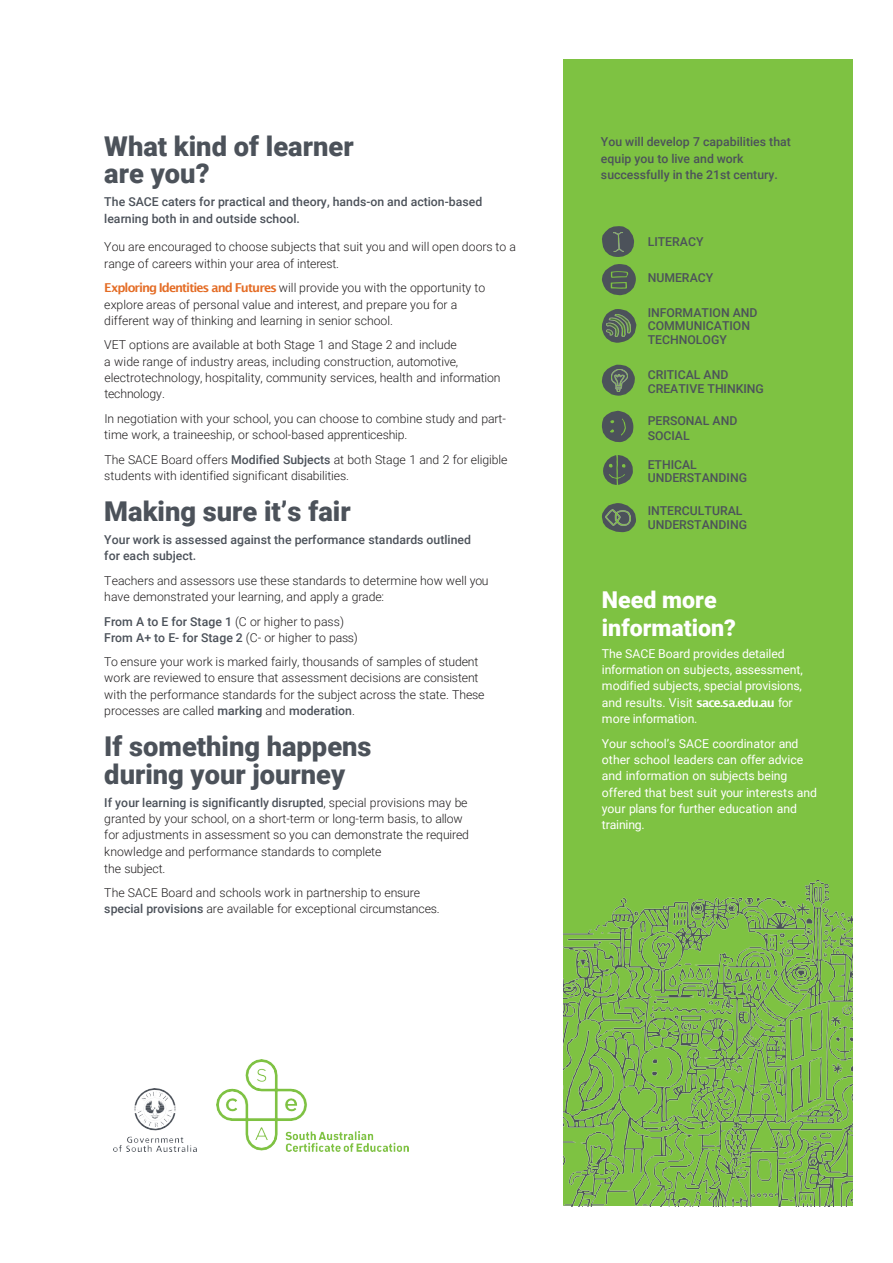
<style>
.page{position:relative;width:893px;height:1263px;background:#fff}
.page>*{position:absolute;margin:0;border:0;box-sizing:border-box;transform-origin:0 0}
.t1{font:900 27.3px/27.3px "Roboto";color:#4c525a}
.t2{font:900 23.25px/27.3px "Roboto";color:#fff}
.t3{font:300 12.3px/16.4px "Roboto";color:#201d1e}
.t4{font:500 12.3px/13.5px "Roboto";color:#4c525a}
.t5{font:12.3px/16.4px "Roboto";letter-spacing:-.005em;color:#fff}
.s1{font-family:"Lucida Sans";font-weight:600;color:#e46c25}
.s2{font-weight:500;color:#4c525a}
.s3{font-weight:300;color:#201d1e}
.s4{font-family:"Lucida Sans";font-weight:600}
</style>
<div class="page">
<div style="left:564px;top:60px;width:289px;height:1146px;background:#7ec242"></div>
<img style="left:564px;top:880px;width:289px;height:326px">
<svg style="left:603px;top:455px;width:30px;height:30px"></svg>
<svg style="left:602px;top:365px;width:33px;height:31px"></svg>
<img style="left:611px;top:369px;width:16px;height:22px">
<svg style="left:602px;top:503px;width:34px;height:29px"></svg>
<img style="left:605px;top:510px;width:25px;height:15px">
<svg style="left:602px;top:264px;width:34px;height:31px"></svg>
<svg style="left:602px;top:309px;width:34px;height:34px"></svg>
<img style="left:607px;top:314px;width:24px;height:22px">
<svg style="left:602px;top:226px;width:32px;height:31px"></svg>
<img style="left:613px;top:232px;width:10px;height:20px">
<svg style="left:602px;top:411px;width:31px;height:31px"></svg>
<img style="left:216px;top:1059px;width:192px;height:92px">
<img style="left:114px;top:1088px;width:83px;height:63px">
<h1 class="t1" style="left:104px;top:132px;width:251px">What kind of learner are you?</h1>
<p class="t4" style="left:104px;top:193px;width:379px;line-height:16.4px">The SACE caters for practical and theory, hands-on and action-based learning both in and outside school.</p>
<p class="t3" style="left:104px;top:238px;width:413px">You are encouraged to choose subjects that suit you and will open doors to a range of careers within your area of interest.</p>
<p class="t3" style="left:104px;top:279px;width:382px"><span class="s1">Exploring Identities and Futures</span> will provide you with the opportunity to explore areas of personal value and interest, and prepare you for a different way of thinking and learning in senior school.</p>
<p class="t3" style="left:104px;top:336px;width:398px">VET options are available at both Stage 1 and Stage 2 and include<br>a wide range of industry areas, including construction, automotive, electrotechnology, hospitality, community services, health and information technology.</p>
<p class="t3" style="left:104px;top:410px;width:403px">In negotiation with your school, you can choose to combine study and part&shy;time work, a traineeship, or school-based apprenticeship.</p>
<p class="t3" style="left:104px;top:451px;width:404px">The SACE Board offers <span class="s2">Modified Subjects</span> at both Stage 1 and 2 for eligible students with identified significant disabilities.</p>
<h1 class="t1" style="left:104px;top:496px;width:248px">Making sure it’s fair</h1>
<p class="t4" style="left:104px;top:531px;width:368px;line-height:16.2px">Your work is assessed against the performance standards outlined for each subject.</p>
<p class="t3" style="left:104px;top:572px;width:386px">Teachers and assessors use these standards to determine how well you have demonstrated your learning, and apply a grade:</p>
<p class="t4" style="left:104px;top:614px;width:255px;line-height:16px">From A to E for Stage 1 <span class="s3">(C or higher to pass)<br></span>From A+ to E- for Stage 2 <span class="s3">(C- or higher to pass)</span></p>
<p class="t3" style="left:104px;top:653px;width:382px">To ensure your work is marked fairly, thousands of samples of student work are reviewed to ensure that assessment decisions are consistent with the performance standards for the subject across the state. These processes are called <span class="s2">marking</span> and <span class="s2">moderation</span>.</p>
<h1 class="t1" style="left:104px;top:732px;width:269px">If something happens during your journey</h1>
<p class="t3" style="left:104px;top:793px;width:366px"><span class="s2">If your learning is significantly disrupted</span>, special provisions may be granted by your school, on a short-term or long-term basis, to allow for adjustments in assessment so you can demonstrate the required knowledge and performance standards to complete<br>the subject.</p>
<p class="t3" style="left:104px;top:884px;width:337px">The SACE Board and schools work in partnership to ensure <span class="s2">special provisions</span> are available for exceptional circumstances.</p>
<p class="t4" style="left:601px;top:133px;width:191px;line-height:16.4px">You will develop 7 capabilities that equip you to live and work successfully in the 21st century.</p>
<p class="t4" style="left:648px;top:235px;width:57px">LITERACY</p>
<p class="t4" style="left:648px;top:270px;width:67px">NUMERACY</p>
<p class="t4" style="left:648px;top:305px;width:111px">INFORMATION AND<br>COMMUNICATION<br>TECHNOLOGY</p>
<p class="t4" style="left:648px;top:368px;width:118px">CRITICAL AND<br>CREATIVE THINKING</p>
<p class="t4" style="left:648px;top:413px;width:91px;line-height:14.7px">PERSONAL AND<br>SOCIAL</p>
<p class="t4" style="left:648px;top:457px;width:101px">ETHICAL<br>UNDERSTANDING</p>
<p class="t4" style="left:648px;top:503px;width:101px">INTERCULTURAL<br>UNDERSTANDING</p>
<h2 class="t2" style="left:602px;top:585px;width:136px">Need more information?</h2>
<p class="t5" style="left:602px;top:645px;width:202px">The SACE Board provides detailed information on subjects, assessment, modified subjects, special provisions, and results. Visit <span class="s4">sace.sa.edu.au</span> for more information.</p>
<p class="t5" style="left:602px;top:734px;width:217px">Your school’s SACE coordinator and other school leaders can offer advice and information on subjects being offered that best suit your interests and your plans for further education and training.</p>
</div>
